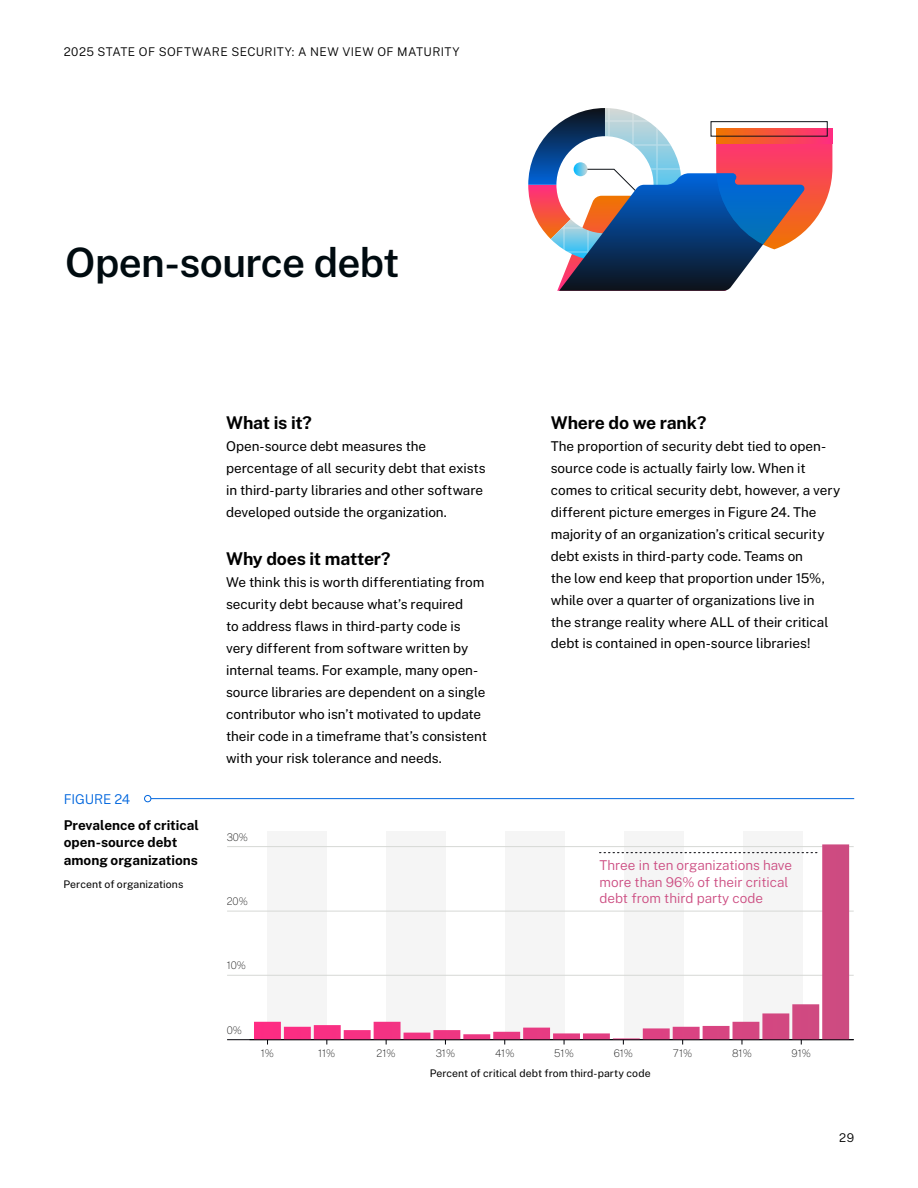
<style>
.page{position:relative;width:918px;height:1188px;background:#fff}
.page>*{position:absolute;margin:0;border:0;box-sizing:border-box;transform-origin:0 0}
.t1{font:600 40.5px "Public Sans";letter-spacing:-.02em;color:#000b10}
.t2{font:700 17.55px "Public Sans";letter-spacing:-.01em;color:#000}
.t3{font:100 13.5px/21.9px "Public Sans";letter-spacing:-.005em;color:#000}
.t4{font:100 13.5px/16.5px "Public Sans";color:#cc4c81}
.t5{font:700 13.5px/17.7px "Public Sans";color:#000}
.t6{font:300 13.5px "Public Sans";letter-spacing:-.01em;color:#0066de}
.t7{font:300 12px "Public Sans";letter-spacing:.04em;color:#000}
.t8{font:100 10.5px "Public Sans";letter-spacing:.005em;color:#000}
.t9{font:100 10.5px "Public Sans";color:#0d0d0d}
</style>
<div class="page">
<hr style="left:148px;top:798px;width:706px;height:1px;background:#0066de">
<div style="left:145px;top:795px;width:6px;height:7px;background:#fff;border-radius:50%"></div>
<div style="left:144px;top:795px;width:7px;height:7px;border:1px solid #0066de;border-radius:50%"></div>
<div style="left:386px;top:831px;width:60px;height:208px;background:#f5f5f5"></div>
<div style="left:505px;top:831px;width:60px;height:208px;background:#f5f5f5"></div>
<div style="left:624px;top:831px;width:60px;height:208px;background:#f5f5f5"></div>
<div style="left:743px;top:831px;width:60px;height:208px;background:#f5f5f5"></div>
<div style="left:267px;top:831px;width:60px;height:208px;background:#f5f5f5"></div>
<hr style="left:227px;top:1039px;width:627px;height:1px;background:#000007">
<hr style="left:227px;top:975px;width:627px;height:1px;background:#d6d8d5">
<hr style="left:227px;top:911px;width:627px;height:1px;background:#d6d8d5">
<hr style="left:227px;top:846px;width:627px;height:1px;background:#d6d8d5">
<svg style="left:254px;top:844px;width:595px;height:195px"></svg>
<svg style="left:599px;top:852px;width:220px;height:1px"></svg>
<svg style="left:528px;top:108px;width:304px;height:183px"></svg>
<svg style="left:574px;top:162px;width:14px;height:14px"></svg>
<svg style="left:716px;top:129px;width:116px;height:14px"></svg>
<div style="left:711px;top:121px;width:117px;height:15px;border:1px solid #0d1117"></div>
<p class="t7" style="left:64px;top:43px;width:397px">2025 STATE OF SOFTWARE SECURITY: A NEW VIEW OF MATURITY</p>
<h1 class="t1" style="left:65px;top:233px;width:336px">Open-source debt</h1>
<p class="t6" style="left:64px;top:789px;width:68px">FIGURE 24</p>
<p class="t5" style="left:64px;top:815px;width:137px">Prevalence of critical open-source debt among organizations</p>
<p class="t8" style="left:64px;top:878px;width:121px">Percent of organizations</p>
<p class="t2" style="left:226px;top:410px;width:87px">What is it?</p>
<p class="t3" style="left:226px;top:435px;width:261px">Open-source debt measures the percentage of all security debt that exists in third-party libraries and other software developed outside the organization.</p>
<p class="t2" style="left:226px;top:546px;width:166px">Why does it matter?</p>
<p class="t3" style="left:226px;top:571px;width:262px">We think this is worth differentiating from security debt because what’s required<br>to address flaws in third-party code is very different from software written by internal teams. For example, many open&shy;source libraries are dependent on a single contributor who isn’t motivated to update their code in a timeframe that’s consistent with your risk tolerance and needs.</p>
<p class="t9" style="left:227px;top:830px;width:23px">30%</p>
<p class="t9" style="left:227px;top:894px;width:23px">20%</p>
<p class="t9" style="left:227px;top:959px;width:21px">10%</p>
<p class="t9" style="left:227px;top:1023px;width:17px">0%</p>
<p class="t2" style="left:551px;top:410px;width:157px">Where do we rank?</p>
<p class="t3" style="left:551px;top:435px;width:291px">The proportion of security debt tied to open&shy;source code is actually fairly low. When it comes to critical security debt, however, a very different picture emerges in Figure 24. The majority of an organization’s critical security debt exists in third-party code. Teams on<br>the low end keep that proportion under 15%, while over a quarter of organizations live in<br>the strange reality where ALL of their critical debt is contained in open-source libraries!</p>
<p class="t4" style="left:600px;top:857px;width:194px">Three in ten organizations have more than 96% of their critical debt from third party code</p>
<p class="t9" style="left:261px;top:1047px;width:15px">1%</p>
<p class="t9" style="left:318px;top:1047px;width:19px">11%</p>
<p class="t9" style="left:377px;top:1047px;width:21px">21%</p>
<p class="t9" style="left:436px;top:1047px;width:21px">31%</p>
<p class="t9" style="left:495px;top:1047px;width:21px">41%</p>
<p class="t9" style="left:554px;top:1047px;width:21px">51%</p>
<p class="t9" style="left:614px;top:1047px;width:21px">61%</p>
<p class="t9" style="left:673px;top:1047px;width:21px">71%</p>
<p class="t9" style="left:732px;top:1047px;width:21px">81%</p>
<p class="t9" style="left:792px;top:1047px;width:21px">91%</p>
<p class="t8" style="left:430px;top:1066px;width:222px">Percent of critical debt from third-party code</p>
<p class="t7" style="left:839px;top:1130px;width:16px">29</p>
</div>
